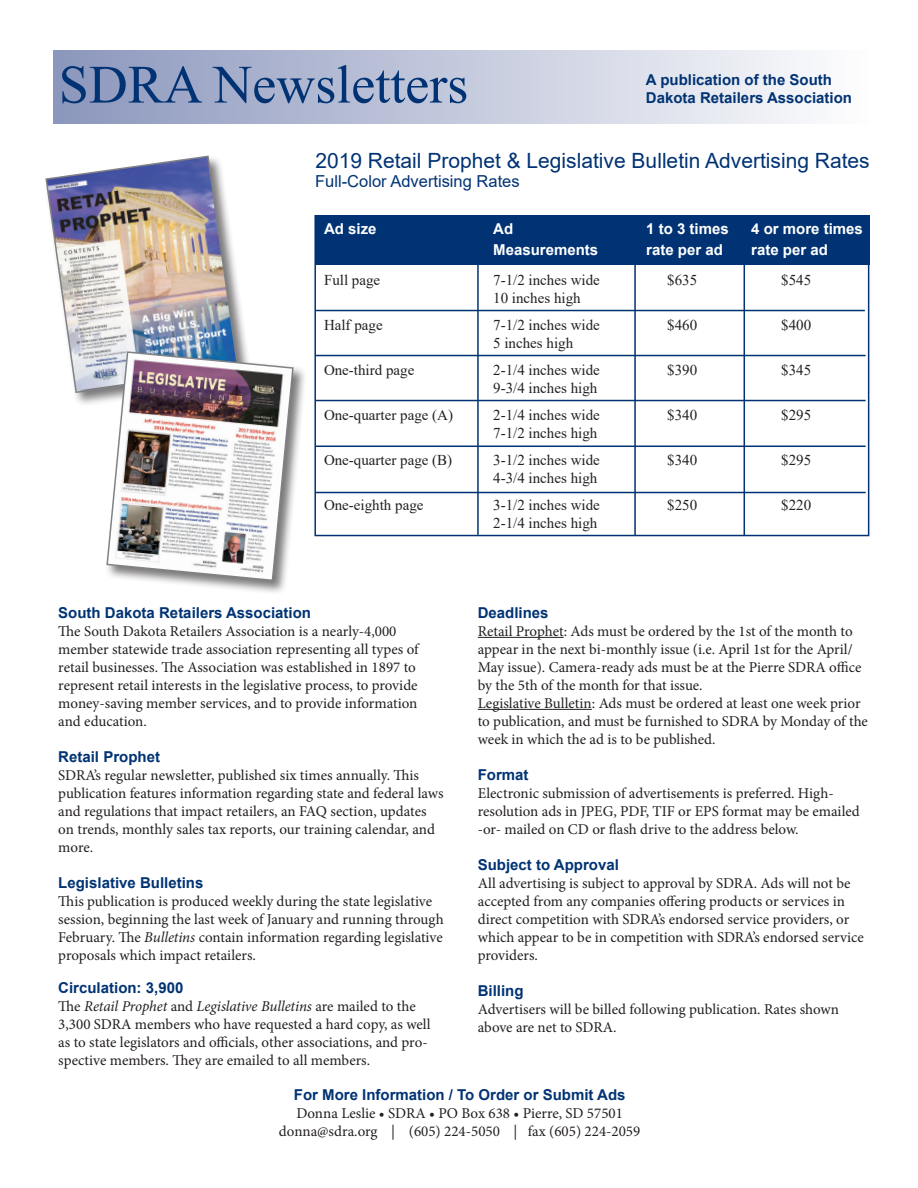
<style>
.page{position:relative;width:918px;height:1188px;background:#fff}
.page>*{position:absolute;margin:0;border:0;box-sizing:border-box;transform-origin:0 0}
.t1{font:54px "Times New Roman";color:#013374}
.t2{font:21px "Arial";color:#013374}
.t3{font:16.5px "Arial";color:#013374}
.body2{font:15px/18px "Minion Pro";color:#231f20}
.t4{font:15px "Times New Roman";color:#231f20}
.body2-2{font:700 15px "Arial";color:#013374}
.t5{font:700 15px "Arial";color:#fff}
.s1{font-style:italic}
</style>
<div class="page">
<hr style="left:477px;top:215px;width:2px;height:320px;background:#013374">
<div style="left:53px;top:50px;width:816px;height:73px;background:linear-gradient(to right,#8b96bc,#fdfefe)"></div>
<div style="left:44px;top:154px;width:209px;height:253px;background:#231f20;opacity:.6"></div>
<img style="left:45px;top:155px;width:195px;height:239px">
<div style="left:105px;top:350px;width:203px;height:245px;background:#231f20;opacity:.6"></div>
<img style="left:106px;top:350px;width:189px;height:232px">
<div style="left:315px;top:215px;width:554px;height:49px;background:#013374"></div>
<hr style="left:634px;top:219px;width:2px;height:317px;background:#013374">
<hr style="left:315px;top:310px;width:550px;height:1px;background:#013374">
<hr style="left:316px;top:355px;width:550px;height:1px;background:#013374">
<hr style="left:316px;top:400px;width:550px;height:1px;background:#013374">
<hr style="left:316px;top:446px;width:550px;height:1px;background:#013374">
<hr style="left:316px;top:492px;width:550px;height:1px;background:#013374">
<hr style="left:478px;top:637px;width:86px;height:1px;background:#231f20">
<hr style="left:478px;top:709px;width:114px;height:1px;background:#231f20">
<hr style="left:744px;top:215px;width:1px;height:321px;background:#013374">
<p class="t1" style="left:59px;top:46px;width:411px">SDRA Newsletters</p>
<p class="body2-2" style="left:646px;top:69px;width:188px">A publication of the South</p>
<p class="body2-2" style="left:646px;top:87px;width:208px">Dakota Retailers Association</p>
<p class="t2" style="left:315px;top:146px;width:556px">2019 Retail Prophet &amp; Legislative Bulletin Advertising Rates</p>
<p class="t3" style="left:315px;top:170px;width:206px">Full-Color Advertising Rates</p>
<p class="t5" style="left:324px;top:219px;width:54px">Ad size</p>
<p class="t5" style="left:493px;top:219px;width:21px">Ad</p>
<p class="t5" style="left:646px;top:219px;width:84px">1 to 3 times</p>
<p class="t5" style="left:751px;top:219px;width:113px">4 or more times</p>
<p class="t5" style="left:493px;top:239px;width:107px">Measurements</p>
<p class="t5" style="left:646px;top:239px;width:78px">rate per ad</p>
<p class="t5" style="left:751px;top:239px;width:78px">rate per ad</p>
<p class="t4" style="left:324px;top:270px;width:58px">Full page</p>
<p class="t4" style="left:493px;top:270px;width:108px">7-1/2 inches wide</p>
<p class="t4" style="left:667px;top:270px;width:31px">$635</p>
<p class="t4" style="left:781px;top:270px;width:31px">$545</p>
<p class="t4" style="left:493px;top:288px;width:89px">10 inches high</p>
<p class="t4" style="left:324px;top:315px;width:60px">Half page</p>
<p class="t4" style="left:493px;top:315px;width:108px">7-1/2 inches wide</p>
<p class="t4" style="left:667px;top:315px;width:31px">$460</p>
<p class="t4" style="left:781px;top:315px;width:31px">$400</p>
<p class="t4" style="left:493px;top:333px;width:81px">5 inches high</p>
<p class="t4" style="left:324px;top:360px;width:92px">One-third page</p>
<p class="t4" style="left:493px;top:360px;width:108px">2-1/4 inches wide</p>
<p class="t4" style="left:667px;top:360px;width:31px">$390</p>
<p class="t4" style="left:781px;top:360px;width:31px">$345</p>
<p class="t4" style="left:493px;top:378px;width:106px">9-3/4 inches high</p>
<p class="t4" style="left:324px;top:405px;width:131px">One-quarter page (A)</p>
<p class="t4" style="left:493px;top:405px;width:108px">2-1/4 inches wide</p>
<p class="t4" style="left:667px;top:405px;width:31px">$340</p>
<p class="t4" style="left:781px;top:405px;width:31px">$295</p>
<p class="t4" style="left:493px;top:423px;width:106px">7-1/2 inches high</p>
<p class="t4" style="left:324px;top:450px;width:130px">One-quarter page (B)</p>
<p class="t4" style="left:493px;top:450px;width:108px">3-1/2 inches wide</p>
<p class="t4" style="left:667px;top:450px;width:31px">$340</p>
<p class="t4" style="left:781px;top:450px;width:31px">$295</p>
<p class="t4" style="left:493px;top:468px;width:106px">4-3/4 inches high</p>
<p class="t4" style="left:324px;top:495px;width:101px">One-eighth page</p>
<p class="t4" style="left:493px;top:495px;width:108px">3-1/2 inches wide</p>
<p class="t4" style="left:667px;top:495px;width:31px">$250</p>
<p class="t4" style="left:781px;top:495px;width:31px">$220</p>
<p class="t4" style="left:493px;top:513px;width:106px">2-1/4 inches high</p>
<p class="body2-2" style="left:58px;top:602px;width:254px">South Dakota Retailers Association</p>
<p class="body2" style="left:58px;top:622px;width:340px">The South Dakota Retailers Association is a nearly-4,000</p>
<p class="body2" style="left:58px;top:640px;width:362px">member statewide trade association representing all types of retail businesses. The Association was established in 1897 to</p>
<p class="body2" style="left:58px;top:676px;width:361px">represent retail interests in the legislative process, to provide money-saving member services, and to provide information</p>
<p class="body2" style="left:58px;top:712px;width:90px">and education.</p>
<p class="body2-2" style="left:58px;top:746px;width:103px">Retail Prophet</p>
<p class="body2" style="left:58px;top:766px;width:387px">SDRA’s regular newsletter, published six times annually. This publication features information regarding state and federal laws and regulations that impact retailers, an FAQ section, updates on trends, monthly sales tax reports, our training calendar, and more.</p>
<p class="body2-2" style="left:58px;top:872px;width:147px">Legislative Bulletins</p>
<p class="body2" style="left:58px;top:892px;width:387px">This publication is produced weekly during the state legislative session, beginning the last week of January and running through February. The <span class="s1">Bulletins</span> contain information regarding legislative proposals which impact retailers.</p>
<p class="body2-2" style="left:58px;top:977px;width:127px">Circulation: 3,900</p>
<p class="body2" style="left:58px;top:997px;width:374px">The <span class="s1">Retail Prophet</span> and <span class="s1">Legislative Bulletins</span> are mailed to the 3,300 SDRA members who have requested a hard copy, as well as to state legislators and officials, other associations, and pro&shy;spective members. They are emailed to all members.</p>
<p class="body2-2" style="left:478px;top:602px;width:72px">Deadlines</p>
<p class="body2" style="left:478px;top:622px;width:385px">Retail Prophet: Ads must be ordered by the 1st of the month to appear in the next bi-monthly issue (i.e. April 1st for the April/ May issue). Camera-ready ads must be at the Pierre SDRA office by the 5th of the month for that issue.</p>
<p class="body2" style="left:478px;top:694px;width:392px">Legislative Bulletin: Ads must be ordered at least one week prior to publication, and must be furnished to SDRA by Monday of the week in which the ad is to be published.</p>
<p class="body2-2" style="left:478px;top:764px;width:52px">Format</p>
<p class="body2" style="left:478px;top:784px;width:384px">Electronic submission of advertisements is preferred. High&shy;resolution ads in JPEG, PDF, TIF or EPS format may be emailed -or- mailed on CD or flash drive to the address below.</p>
<p class="body2-2" style="left:478px;top:854px;width:143px">Subject to Approval</p>
<p class="body2" style="left:478px;top:874px;width:388px">All advertising is subject to approval by SDRA. Ads will not be accepted from any companies offering products or services in direct competition with SDRA’s endorsed service providers, or which appear to be in competition with SDRA’s endorsed service providers.</p>
<p class="body2-2" style="left:478px;top:980px;width:47px">Billing</p>
<p class="body2" style="left:478px;top:1000px;width:363px">Advertisers will be billed following publication. Rates shown above are net to SDRA.</p>
<p class="body2-2" style="left:294px;top:1084px;width:333px">For More Information / To Order or Submit Ads</p>
<p class="body2" style="left:296px;top:1104px;width:328px">Donna Leslie • SDRA • PO Box 638 • Pierre, SD 57501</p>
<p class="body2" style="left:279px;top:1122px;width:363px">donna@sdra.org | (605) 224-5050 | fax (605) 224-2059</p>
</div>
